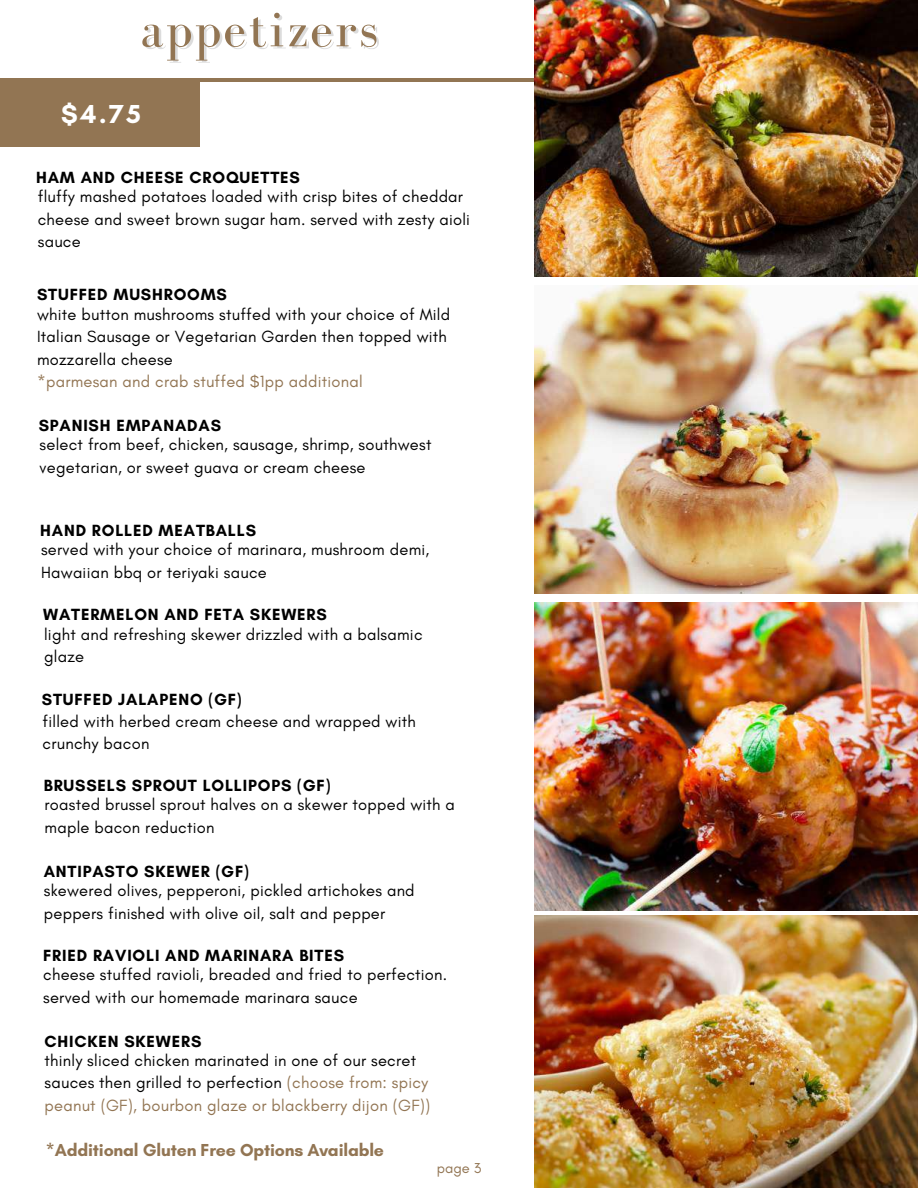
<style>
.page{position:relative;width:918px;height:1188px;background:#fff}
.page>*{position:absolute;margin:0;border:0;box-sizing:border-box;transform-origin:0 0}
.t1{font:53.4px "Bodoni FLF";letter-spacing:.04em;color:#927553}
.t2{font:700 26.55px "Glacial Indifference";color:#fff}
.t3{font:700 17.7px "Glacial Indifference";letter-spacing:-.01em;color:#927553}
.t4{font:16.5px/22.5px "Glacial Indifference";letter-spacing:.015em;color:#000}
.t5{font:700 16.5px "Glacial Indifference";letter-spacing:.05em;color:#000}
.t6{font:16.5px "Glacial Indifference";letter-spacing:.015em;color:#927553}
.t7{font:14.7px "Glacial Indifference";color:#927553}
.s1{color:#927553}
</style>
<div class="page">
<img style="left:534px;top:916px;width:384px;height:272px">
<div style="left:0;top:82px;width:199px;height:65px;background:#927553"></div>
<hr style="left:0;top:78px;width:566px;height:4px;background:#927553">
<img style="left:534px;top:0;width:384px;height:276px">
<img style="left:534px;top:285px;width:384px;height:309px">
<img style="left:534px;top:603px;width:384px;height:308px">
<h1 class="t1" style="left:140px;top:0;width:239px">appetizers</h1>
<h2 class="t2" style="left:61px;top:98px;width:81px">$4.75</h2>
<p class="t5" style="left:36px;top:167px;width:265px">HAM AND CHEESE CROQUETTES</p>
<p class="t4" style="left:38px;top:185px;width:434px">fluffy mashed potatoes loaded with crisp bites of cheddar cheese and sweet brown sugar ham. served with zesty aioli sauce</p>
<p class="t5" style="left:37px;top:284px;width:191px">STUFFED MUSHROOMS</p>
<p class="t4" style="left:37px;top:303px;width:415px">white button mushrooms stuffed with your choice of Mild<br>Italian Sausage or Vegetarian Garden then topped with mozzarella cheese</p>
<p class="t6" style="left:37px;top:371px;width:327px">*parmesan and crab stuffed $1pp additional</p>
<p class="t5" style="left:39px;top:415px;width:184px">SPANISH EMPANADAS</p>
<p class="t4" style="left:40px;top:433px;width:393px">select from beef, chicken, sausage, shrimp, southwest vegetarian, or sweet guava or cream cheese</p>
<p class="t5" style="left:40px;top:521px;width:217px">HAND ROLLED MEATBALLS</p>
<p class="t4" style="left:41px;top:538px;width:390px">served with your choice of marinara, mushroom demi,<br>Hawaiian bbq or teriyaki sauce</p>
<p class="t5" style="left:43px;top:605px;width:285px">WATERMELON AND FETA SKEWERS</p>
<p class="t4" style="left:44px;top:623px;width:380px">light and refreshing skewer drizzled with a balsamic glaze</p>
<p class="t5" style="left:42px;top:689px;width:201px">STUFFED JALAPENO (GF)</p>
<p class="t4" style="left:43px;top:710px;width:375px">filled with herbed cream cheese and wrapped with crunchy bacon</p>
<p class="t5" style="left:44px;top:775px;width:288px">BRUSSELS SPROUT LOLLIPOPS (GF)</p>
<p class="t4" style="left:45px;top:793px;width:412px">roasted brussel sprout halves on a skewer topped with a maple bacon reduction</p>
<p class="t5" style="left:44px;top:861px;width:207px">ANTIPASTO SKEWER (GF)</p>
<p class="t4" style="left:44px;top:879px;width:372px">skewered olives, pepperoni, pickled artichokes and peppers finished with olive oil, salt and pepper</p>
<p class="t5" style="left:43px;top:945px;width:302px">FRIED RAVIOLI AND MARINARA BITES</p>
<p class="t4" style="left:43px;top:963px;width:406px">cheese stuffed ravioli, breaded and fried to perfection. served with our homemade marinara sauce</p>
<p class="t5" style="left:45px;top:1031px;width:158px">CHICKEN SKEWERS</p>
<p class="t4" style="left:45px;top:1049px;width:387px">thinly sliced chicken marinated in one of our secret sauces then grilled to perfection <span class="s1">(choose from: spicy peanut (GF), bourbon glaze or blackberry dijon (GF))</span></p>
<p class="t3" style="left:46px;top:1140px;width:340px">*Additional Gluten Free Options Available</p>
<p class="t7" style="left:437px;top:1159px;width:46px">page 3</p>
</div>
